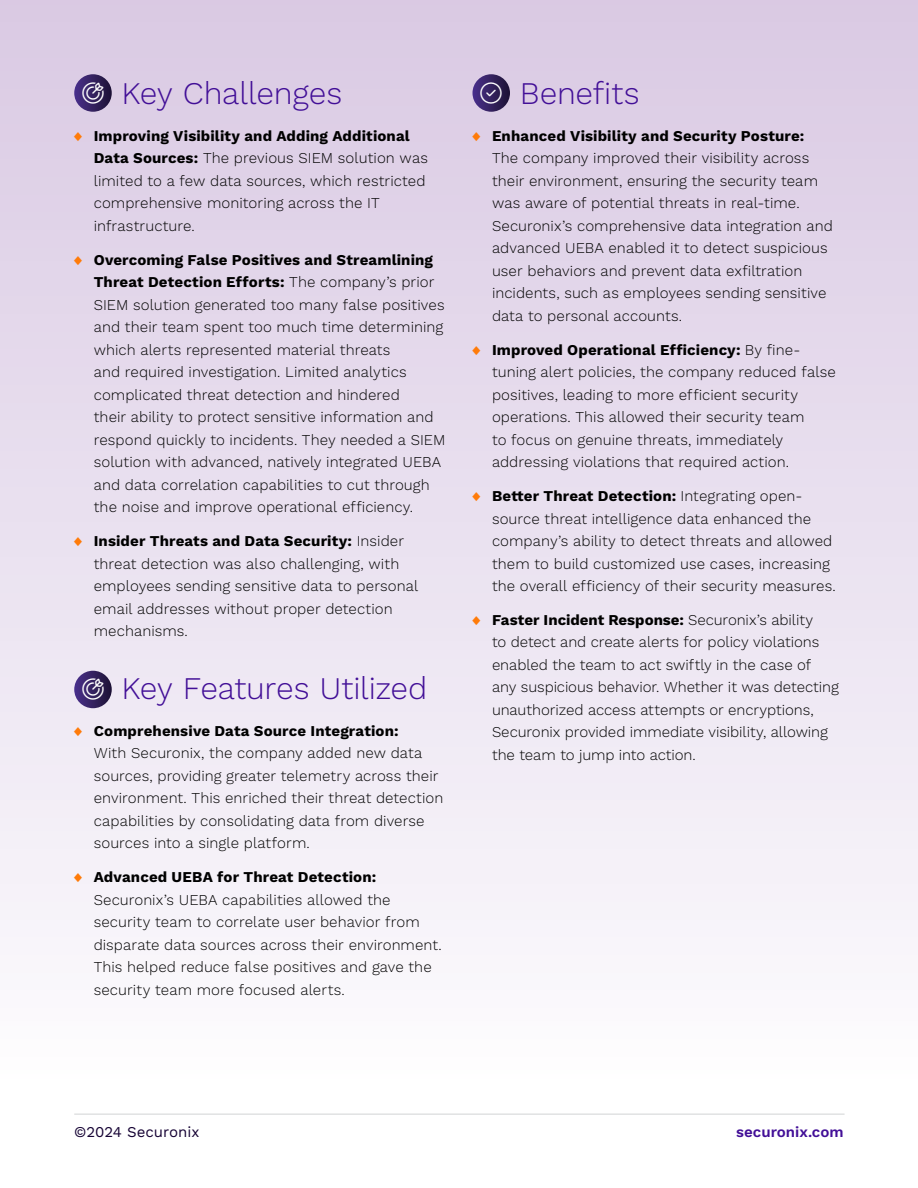
<style>
.page{position:relative;width:918px;height:1188px;background:#fff}
.page>*{position:absolute;margin:0;border:0;box-sizing:border-box;transform-origin:0 0}
.t1{font:300 31.5px "Work Sans";letter-spacing:-.01em;color:#420f97}
.t2{font:300 15px/22.5px "Work Sans";letter-spacing:.005em;color:#000}
.t3{font:700 15px "Work Sans";letter-spacing:.01em;color:#000}
.t4{font:15px "Work Sans";color:#160334}
.t5{font:600 15px "Work Sans";color:#420f97}
.s1{color:#fff}
.s2{font-weight:700}
</style>
<div class="page">
<div style="left:0;top:0;width:918px;height:1114px;background:linear-gradient(to bottom,#d9c9e3,#fdfdfe)"></div>
<hr style="left:74px;top:1114px;width:771px;height:1px;background:#d1d3d4">
<svg style="left:74px;top:74px;width:38px;height:38px"></svg>
<svg style="left:74px;top:671px;width:38px;height:37px"></svg>
<svg style="left:472px;top:74px;width:38px;height:38px"></svg>
<svg style="left:82px;top:82px;width:22px;height:21px"></svg>
<svg style="left:74px;top:132px;width:8px;height:9px"></svg>
<svg style="left:74px;top:256px;width:8px;height:9px"></svg>
<svg style="left:74px;top:537px;width:8px;height:9px"></svg>
<svg style="left:82px;top:679px;width:22px;height:21px"></svg>
<svg style="left:74px;top:727px;width:8px;height:9px"></svg>
<svg style="left:74px;top:873px;width:8px;height:9px"></svg>
<svg style="left:480px;top:82px;width:22px;height:21px"></svg>
<svg style="left:472px;top:132px;width:8px;height:9px"></svg>
<svg style="left:472px;top:346px;width:8px;height:9px"></svg>
<svg style="left:472px;top:492px;width:8px;height:9px"></svg>
<svg style="left:472px;top:616px;width:8px;height:9px"></svg>
<h1 class="t1" style="left:82px;top:75px;width:261px"><span class="s1">◆●●▲□</span> Key Challenges</h1>
<p class="t2" style="left:94px;top:125px;width:336px"><span class="s2">Improving Visibility and Adding Additional Data Sources:</span> The previous SIEM solution was limited to a few data sources, which restricted comprehensive monitoring across the IT infrastructure.</p>
<p class="t2" style="left:94px;top:249px;width:353px"><span class="s2">Overcoming False Positives and Streamlining Threat Detection Efforts:</span> The company’s prior SIEM solution generated too many false positives and their team spent too much time determining which alerts represented material threats<br>and required investigation. Limited analytics complicated threat detection and hindered<br>their ability to protect sensitive information and respond quickly to incidents. They needed a SIEM solution with advanced, natively integrated UEBA and data correlation capabilities to cut through the noise and improve operational efficiency.</p>
<p class="t2" style="left:94px;top:530px;width:326px"><span class="s2">Insider Threats and Data Security:</span> Insider threat detection was also challenging, with employees sending sensitive data to personal email addresses without proper detection mechanisms.</p>
<h1 class="t1" style="left:82px;top:670px;width:347px"><span class="s1">◆●●▲□</span> Key Features Utilized</h1>
<p class="t3" style="left:94px;top:722px;width:306px">Comprehensive Data Source Integration:</p>
<p class="t2" style="left:94px;top:743px;width:351px">With Securonix, the company added new data sources, providing greater telemetry across their environment. This enriched their threat detection capabilities by consolidating data from diverse sources into a single platform.</p>
<p class="t3" style="left:94px;top:868px;width:284px">Advanced UEBA for Threat Detection:</p>
<p class="t2" style="left:94px;top:889px;width:350px">Securonix’s UEBA capabilities allowed the security team to correlate user behavior from disparate data sources across their environment.<br>This helped reduce false positives and gave the security team more focused alerts.</p>
<h1 class="t1" style="left:481px;top:75px;width:160px"><span class="s1">●</span> Benefits</h1>
<p class="t3" style="left:492px;top:127px;width:314px">Enhanced Visibility and Security Posture:</p>
<p class="t2" style="left:492px;top:148px;width:343px">The company improved their visibility across their environment, ensuring the security team was aware of potential threats in real-time.<br>Securonix’s comprehensive data integration and advanced UEBA enabled it to detect suspicious user behaviors and prevent data exfiltration incidents, such as employees sending sensitive data to personal accounts.</p>
<p class="t2" style="left:492px;top:339px;width:345px"><span class="s2">Improved Operational Efficiency:</span> By fine&shy;tuning alert policies, the company reduced false positives, leading to more efficient security operations. This allowed their security team<br>to focus on genuine threats, immediately addressing violations that required action.</p>
<p class="t2" style="left:492px;top:485px;width:345px"><span class="s2">Better Threat Detection:</span> Integrating open&shy;source threat intelligence data enhanced the company’s ability to detect threats and allowed them to build customized use cases, increasing the overall efficiency of their security measures.</p>
<p class="t2" style="left:492px;top:609px;width:348px"><span class="s2">Faster Incident Response:</span> Securonix’s ability<br>to detect and create alerts for policy violations enabled the team to act swiftly in the case of any suspicious behavior. Whether it was detecting unauthorized access attempts or encryptions, Securonix provided immediate visibility, allowing the team to jump into action.</p>
<p class="t4" style="left:74px;top:1123px;width:127px">©2024 Securonix</p>
<p class="t5" style="left:736px;top:1123px;width:109px">securonix.com</p>
</div>
